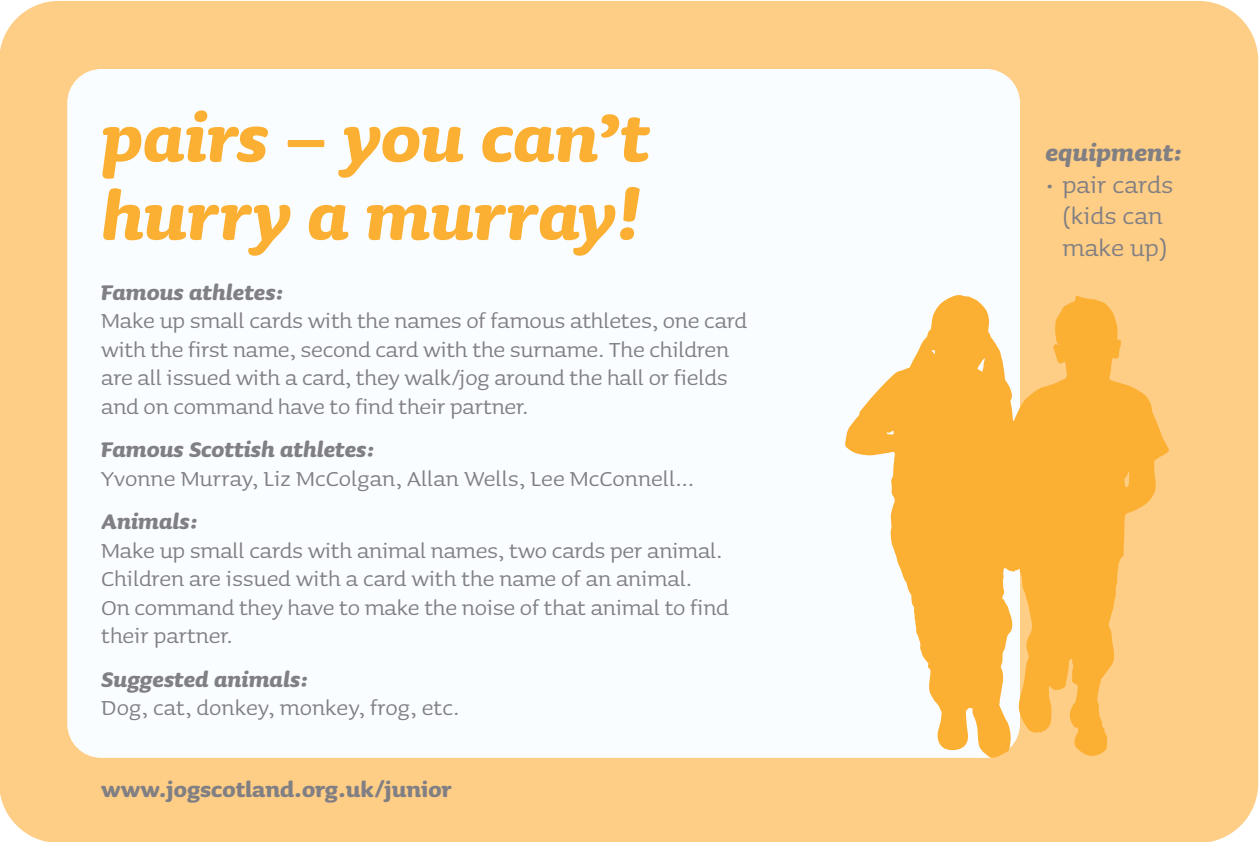
<style>
.page{position:relative;width:1259px;height:842px;background:#fff}
.page>*{position:absolute;margin:0;border:0;box-sizing:border-box;transform-origin:0 0}
.t1{font:italic 700 84px/78px "Sauna";color:#fcb033}
.t2{font:30px/31.5px "Sauna";color:#807f83;text-align:center}
.t3{font:italic 700 30px "Sauna";color:#807f83}
.t4{font:27px/28.5px "Sauna";letter-spacing:-.01em;color:#807f83}
.t5{font:italic 700 27px "Sauna";color:#807f83}
.t6{font:700 27px "Sauna";color:#807f83}
</style>
<div class="page">
<div style="left:0;top:1px;width:1258px;height:841px;background:#fecd86;border-radius:60px"></div>
<div style="left:67px;top:69px;width:953px;height:689px;background:#fafdff;border-radius:34px"></div>
<svg style="left:845px;top:295px;width:324px;height:463px;fill:#fcb033"></svg>
<h1 class="t1" style="left:101px;top:106px;width:550px">pairs – you can’t hurry a murray!</h1>
<p class="t5" style="left:101px;top:283px;width:184px">Famous athletes:</p>
<p class="t4" style="left:101px;top:305px;width:647px">Make up small cards with the names of famous athletes, one card with the first name, second card with the surname. The children are all issued with a card, they walk/jog around the hall or fields and on command have to find their partner.</p>
<p class="t5" style="left:101px;top:441px;width:275px">Famous Scottish athletes:</p>
<p class="t4" style="left:101px;top:462px;width:594px">Yvonne Murray, Liz McColgan, Allan Wells, Lee McConnell...</p>
<p class="t5" style="left:101px;top:513px;width:98px">Animals:</p>
<p class="t4" style="left:101px;top:534px;width:629px">Make up small cards with animal names, two cards per animal.<br>Children are issued with a card with the name of an animal.<br>On command they have to make the noise of that animal to find their partner.</p>
<p class="t5" style="left:101px;top:670px;width:209px">Suggested animals:</p>
<p class="t4" style="left:101px;top:692px;width:359px">Dog, cat, donkey, monkey, frog, etc.</p>
<p class="t6" style="left:101px;top:780px;width:352px">www.jogscotland.org.uk/junior</p>
<p class="t3" style="left:1045px;top:143px;width:138px">equipment:</p>
<p class="t2" style="left:1045px;top:166px;width:129px">• pair cards (kids can make up)</p>
</div>
